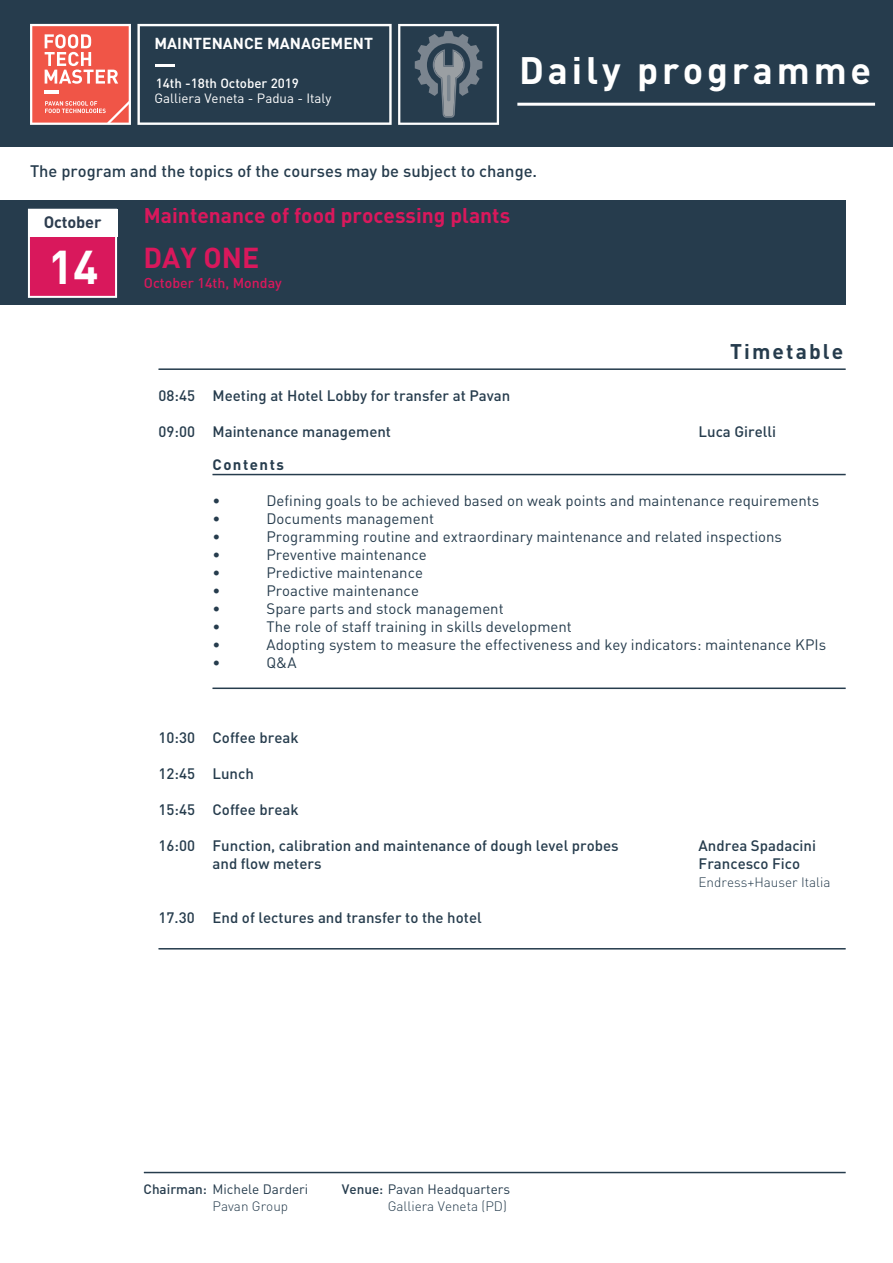
<style>
.page{position:relative;width:893px;height:1263px;background:#fff}
.page>*{position:absolute;margin:0;border:0;box-sizing:border-box;transform-origin:0 0}
.t1{font:700 46.8px "DIN Pro";color:#fff}
.t2{font:700 37.8px "DIN Pro";letter-spacing:.1em;color:#fff}
.t3{font:700 28.5px "DIN Pro";color:#d9185c}
.t4{font:700 21px "DIN Pro";color:#d9185c}
.t5{font:700 21px "DIN Pro";letter-spacing:.1em;color:#263c4d}
.t6{font:500 16.5px "DIN Pro";color:#263c4d}
.t7{font:700 16.35px "DIN Pro";letter-spacing:-.01em;color:#2d3d4f}
.t8{font:700 15.75px "DIN Pro";color:#fff}
.t9{font:15px "DIN Pro";color:#263c4d}
.t10{font:500 15px "DIN Pro";color:#263c4d}
.t11{font:700 15px "DIN Pro";letter-spacing:.1em;color:#263c4d}
.t12{font:500 14.1px "DIN Pro";color:#d9185c}
.t13{font:300 13.5px/16.2px "DIN Pro";color:#263c4d;text-align:right}
.t14{font:13.5px/16.2px "DIN Pro";color:#263c4d}
.t15{font:13.35px "DIN Pro";color:#fff}
.t16{font:500 13.35px "DIN Pro";color:#fff}
.s1{font-weight:500}
.s2{font-weight:300}
.s3{font-weight:400}
</style>
<div class="page">
<div style="left:0;top:201px;width:846px;height:104px;background:#263c4d"></div>
<div style="left:0;top:0;width:893px;height:147px;background:#263c4d"></div>
<hr style="left:517px;top:103px;width:358px;height:3px;background:#fff">
<hr style="left:159px;top:948px;width:687px;height:1px;background:#263c4d">
<hr style="left:159px;top:368px;width:687px;height:2px;background:#263c4d">
<hr style="left:144px;top:1172px;width:702px;height:1px;background:#263c4d">
<svg style="left:28px;top:236px;width:89px;height:62px;background:#dc2c6a"></svg>
<div style="left:28px;top:209px;width:89px;height:27px;background:#fff"></div>
<hr style="left:213px;top:687px;width:633px;height:2px;background:#263c4d">
<hr style="left:213px;top:474px;width:633px;height:1px;background:#263c4d">
<svg style="left:398px;top:24px;width:101px;height:101px"></svg>
<hr style="left:447px;top:75px;width:3px;height:26px;background:#7b8690;border-radius:2px">
<svg style="left:137px;top:24px;width:255px;height:101px"></svg>
<svg style="left:30px;top:24px;width:101px;height:101px;background:#f27b70"></svg>
<hr style="left:45px;top:91px;width:14px;height:3px;background:#fff">
<hr style="left:156px;top:64px;width:19px;height:3px;background:#fff">
<p class="t8" style="left:154px;top:33px;width:220px">MAINTENANCE MANAGEMENT</p>
<p class="t16" style="left:156px;top:74px;width:145px">14th -18th October 2019</p>
<p class="t15" style="left:154px;top:89px;width:178px">Galliera Veneta - Padua - Italy</p>
<h2 class="t2" style="left:519px;top:45px;width:353px">Daily programme</h2>
<p class="t6" style="left:30px;top:160px;width:509px">The program and the topics of the courses may be subject to change.</p>
<p class="t7" style="left:44px;top:211px;width:59px">October</p>
<h1 class="t1" style="left:48px;top:236px;width:52px">14</h1>
<h3 class="t4" style="left:144px;top:201px;width:368px">Maintenance of food processing plants</h3>
<h3 class="t3" style="left:144px;top:239px;width:117px">DAY ONE</h3>
<p class="t12" style="left:144px;top:273px;width:139px">October 14th, Monday</p>
<h3 class="t5" style="left:730px;top:338px;width:115px">Timetable</h3>
<p class="t10" style="left:159px;top:385px;width:353px">08:45 Meeting at Hotel Lobby for transfer at Pavan</p>
<p class="t10" style="left:159px;top:421px;width:234px">09:00 Maintenance management</p>
<p class="t10" style="left:699px;top:421px;width:79px">Luca Girelli</p>
<p class="t11" style="left:213px;top:454px;width:73px">Contents</p>
<p class="t9" style="left:213px;top:490px;width:9px">•</p>
<p class="t9" style="left:267px;top:490px;width:554px">Defining goals to be achieved based on weak points and maintenance requirements</p>
<p class="t9" style="left:213px;top:508px;width:9px">•</p>
<p class="t9" style="left:267px;top:508px;width:169px">Documents management</p>
<p class="t9" style="left:213px;top:526px;width:9px">•</p>
<p class="t9" style="left:267px;top:526px;width:517px">Programming routine and extraordinary maintenance and related inspections</p>
<p class="t9" style="left:213px;top:544px;width:9px">•</p>
<p class="t9" style="left:267px;top:544px;width:162px">Preventive maintenance</p>
<p class="t9" style="left:213px;top:562px;width:9px">•</p>
<p class="t9" style="left:267px;top:562px;width:158px">Predictive maintenance</p>
<p class="t9" style="left:213px;top:580px;width:9px">•</p>
<p class="t9" style="left:267px;top:580px;width:154px">Proactive maintenance</p>
<p class="t9" style="left:213px;top:598px;width:9px">•</p>
<p class="t9" style="left:267px;top:598px;width:239px">Spare parts and stock management</p>
<p class="t9" style="left:213px;top:616px;width:9px">•</p>
<p class="t9" style="left:267px;top:616px;width:307px">The role of staff training in skills development</p>
<p class="t9" style="left:213px;top:634px;width:9px">•</p>
<p class="t9" style="left:267px;top:634px;width:561px">Adopting system to measure the effectiveness and key indicators: maintenance KPIs</p>
<p class="t9" style="left:213px;top:652px;width:9px">•</p>
<p class="t9" style="left:267px;top:652px;width:31px">Q&amp;A</p>
<p class="t10" style="left:159px;top:727px;width:142px">10:30 Coffee break</p>
<p class="t10" style="left:159px;top:763px;width:97px">12:45 Lunch</p>
<p class="t10" style="left:159px;top:799px;width:142px">15:45 Coffee break</p>
<p class="t10" style="left:159px;top:835px;width:462px">16:00 Function, calibration and maintenance of dough level probes</p>
<p class="t10" style="left:699px;top:835px;width:119px">Andrea Spadacini</p>
<p class="t10" style="left:213px;top:853px;width:111px">and flow meters</p>
<p class="t10" style="left:699px;top:853px;width:103px">Francesco Fico</p>
<p class="t13" style="left:699px;top:873px;width:133px">Endress+Hauser Italia</p>
<p class="t10" style="left:159px;top:907px;width:325px">17.30 End of lectures and transfer to the hotel</p>
<p class="t14" style="left:213px;top:1181px;width:97px;text-indent:-69px"><span class="s1">Chairman:</span> Michele Darderi<br><span class="s2">Pavan Group</span></p>
<p class="t13" style="left:342px;top:1181px;width:170px"><span class="s1">Venue:</span> <span class="s3">Pavan Headquarters<br></span>Galliera Veneta (PD)</p>
</div>
